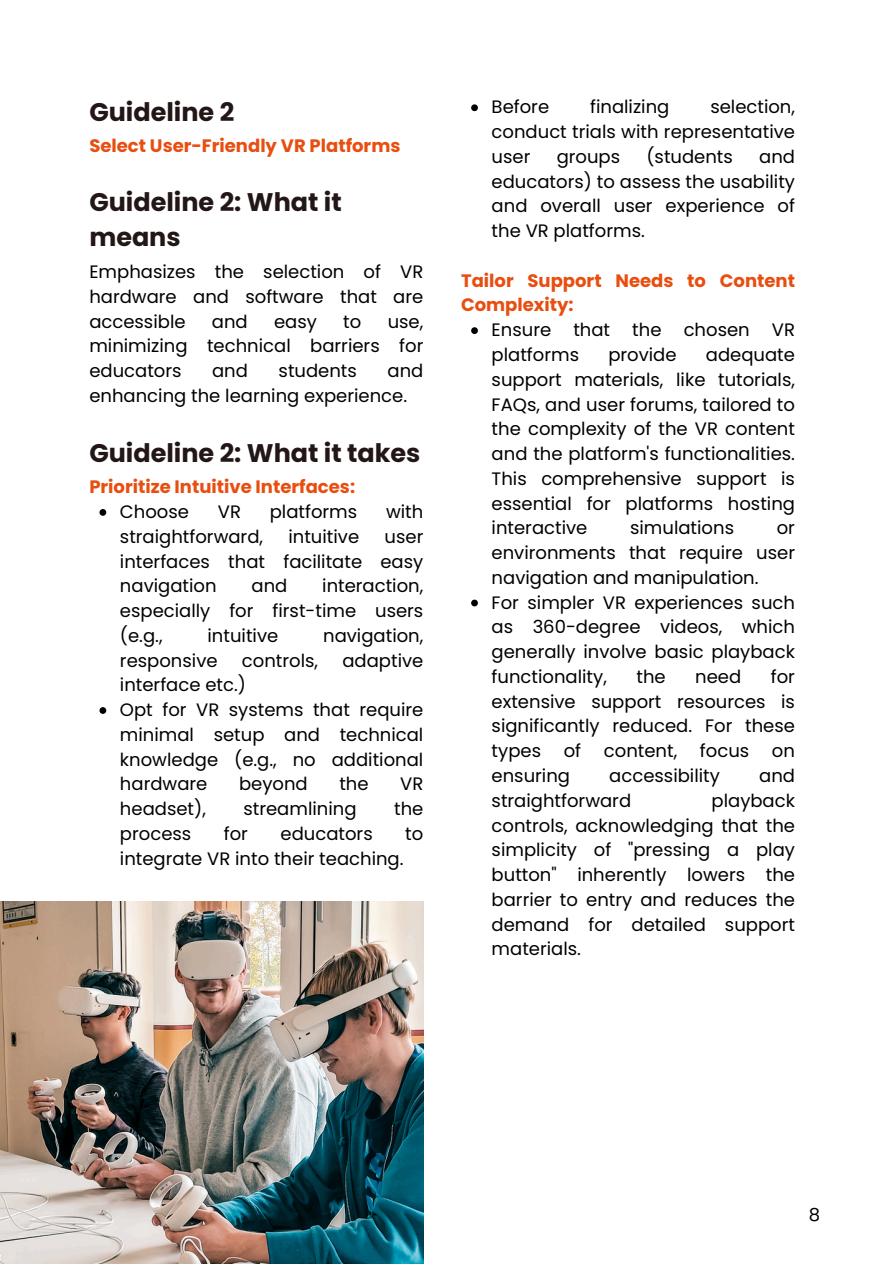
<style>
.page{position:relative;width:894px;height:1264px;background:#fff}
.page>*{position:absolute;margin:0;border:0;box-sizing:border-box;transform-origin:0 0}
.t1{font:700 25.5px/34.8px "Poppins";color:#231616}
.t2{font:18px/24.8px "Poppins";color:#000;text-align:justify}
.t3{font:700 18px/24.8px "Poppins";color:#e84e10}
</style>
<div class="page">
<img style="left:0;top:901px;width:423px;height:362px">
<svg style="left:99px;top:509px;width:7px;height:7px"></svg>
<svg style="left:99px;top:707px;width:7px;height:7px"></svg>
<svg style="left:471px;top:104px;width:7px;height:7px"></svg>
<svg style="left:471px;top:327px;width:7px;height:7px"></svg>
<svg style="left:471px;top:599px;width:7px;height:7px"></svg>
<h1 class="t1" style="left:89px;top:94px;width:146px">Guideline 2</h1>
<h2 class="t3" style="left:89px;top:133px;width:312px">Select User-Friendly VR Platforms</h2>
<p class="t1" style="left:89px;top:185px;width:254px">Guideline 2: What it means</p>
<h1 class="t2" style="left:89px;top:259px;width:335px">Emphasizes the selection of VR hardware and software that are accessible</h1>
<h1 class="t2" style="left:212px;top:309px;width:37px">and</h1>
<h1 class="t2" style="left:274px;top:309px;width:44px">easy</h1>
<h1 class="t2" style="left:343px;top:309px;width:20px">to</h1>
<h1 class="t2" style="left:89px;top:309px;width:335px;text-indent:298px">use, minimizing technical barriers for educators</h1>
<h1 class="t2" style="left:89px;top:358px;width:335px;text-indent:298px">and enhancing the learning experience.</h1>
<h1 class="t2" style="left:212px;top:358px;width:37px">and</h1>
<h1 class="t2" style="left:278px;top:358px;width:80px">students</h1>
<h1 class="t1" style="left:89px;top:435px;width:332px">Guideline 2: What it takes</h1>
<h2 class="t3" style="left:89px;top:474px;width:267px">Prioritize Intuitive Interfaces:</h2>
<p class="t2" style="left:120px;top:499px;width:71px">Choose</p>
<p class="t2" style="left:218px;top:499px;width:25px">VR</p>
<p class="t2" style="left:270px;top:499px;width:89px">platforms</p>
<p class="t2" style="left:386px;top:499px;width:39px">with</p>
<p class="t2" style="left:120px;top:524px;width:145px">straightforward,</p>
<p class="t2" style="left:288px;top:524px;width:72px">intuitive</p>
<p class="t2" style="left:120px;top:524px;width:305px;text-indent:264px">user interfaces that facilitate easy navigation</p>
<p class="t2" style="left:120px;top:573px;width:305px;text-indent:202px">interaction, especially for first-time users (e.g.,</p>
<p class="t2" style="left:251px;top:573px;width:37px">and</p>
<p class="t2" style="left:207px;top:623px;width:72px">intuitive</p>
<p class="t2" style="left:323px;top:623px;width:102px">navigation,</p>
<p class="t2" style="left:120px;top:648px;width:99px">responsive</p>
<p class="t2" style="left:242px;top:648px;width:78px">controls,</p>
<p class="t2" style="left:342px;top:648px;width:82px">adaptive</p>
<p class="t2" style="left:120px;top:672px;width:127px">interface etc.)</p>
<p class="t2" style="left:120px;top:697px;width:305px">Opt for VR systems that require minimal setup and technical knowledge (e.g., no additional hardware</p>
<p class="t2" style="left:239px;top:771px;width:70px">beyond</p>
<p class="t2" style="left:339px;top:771px;width:31px">the</p>
<p class="t2" style="left:400px;top:771px;width:25px">VR</p>
<p class="t2" style="left:120px;top:796px;width:87px">headset),</p>
<p class="t2" style="left:243px;top:796px;width:115px">streamlining</p>
<p class="t2" style="left:394px;top:796px;width:31px">the</p>
<p class="t2" style="left:120px;top:821px;width:73px">process</p>
<p class="t2" style="left:224px;top:821px;width:26px">for</p>
<p class="t2" style="left:280px;top:821px;width:94px">educators</p>
<p class="t2" style="left:405px;top:821px;width:20px">to</p>
<p class="t2" style="left:120px;top:846px;width:285px">integrate VR into their teaching.</p>
<p class="t2" style="left:491px;top:95px;width:59px">Before</p>
<p class="t2" style="left:590px;top:95px;width:81px">finalizing</p>
<p class="t2" style="left:491px;top:95px;width:305px;text-indent:219px">selection, conduct trials with representative user</p>
<p class="t2" style="left:556px;top:144px;width:65px">groups</p>
<p class="t2" style="left:646px;top:144px;width:88px">(students</p>
<p class="t2" style="left:491px;top:144px;width:305px;text-indent:267px">and educators) to assess the usability and overall user experience of the VR platforms.</p>
<h2 class="t3" style="left:461px;top:268px;width:335px">Tailor Support Needs to Content<br>Complexity:</h2>
<p class="t2" style="left:491px;top:317px;width:305px">Ensure that the chosen VR platforms</p>
<p class="t2" style="left:608px;top:342px;width:70px">provide</p>
<p class="t2" style="left:491px;top:342px;width:305px;text-indent:214px">adequate support materials, like tutorials, FAQs, and user forums, tailored to the complexity of the VR content and the platform's functionalities.<br>This comprehensive support is essential for platforms hosting interactive</p>
<p class="t2" style="left:630px;top:515px;width:105px">simulations</p>
<p class="t2" style="left:491px;top:515px;width:305px;text-indent:285px">or environments that require user navigation and manipulation.</p>
<p class="t2" style="left:491px;top:590px;width:305px">For simpler VR experiences such as 360-degree videos, which generally involve basic playback functionality,</p>
<p class="t2" style="left:491px;top:664px;width:305px;text-indent:279px">for extensive support resources is significantly reduced. For these types</p>
<p class="t2" style="left:636px;top:664px;width:31px">the</p>
<p class="t2" style="left:695px;top:664px;width:48px">need</p>
<p class="t2" style="left:563px;top:738px;width:19px">of</p>
<p class="t2" style="left:603px;top:738px;width:75px">content,</p>
<p class="t2" style="left:699px;top:738px;width:51px">focus</p>
<p class="t2" style="left:771px;top:738px;width:25px">on</p>
<p class="t2" style="left:491px;top:763px;width:80px">ensuring</p>
<p class="t2" style="left:609px;top:763px;width:112px">accessibility</p>
<p class="t2" style="left:759px;top:763px;width:37px">and</p>
<p class="t2" style="left:491px;top:788px;width:141px">straightforward</p>
<p class="t2" style="left:491px;top:788px;width:305px;text-indent:220px">playback controls, acknowledging that the simplicity of "pressing a play button" inherently lowers the barrier to entry and reduces the demand for detailed support materials.</p>
<p class="t2" style="left:808px;top:1202px;width:13px">8</p>
</div>
